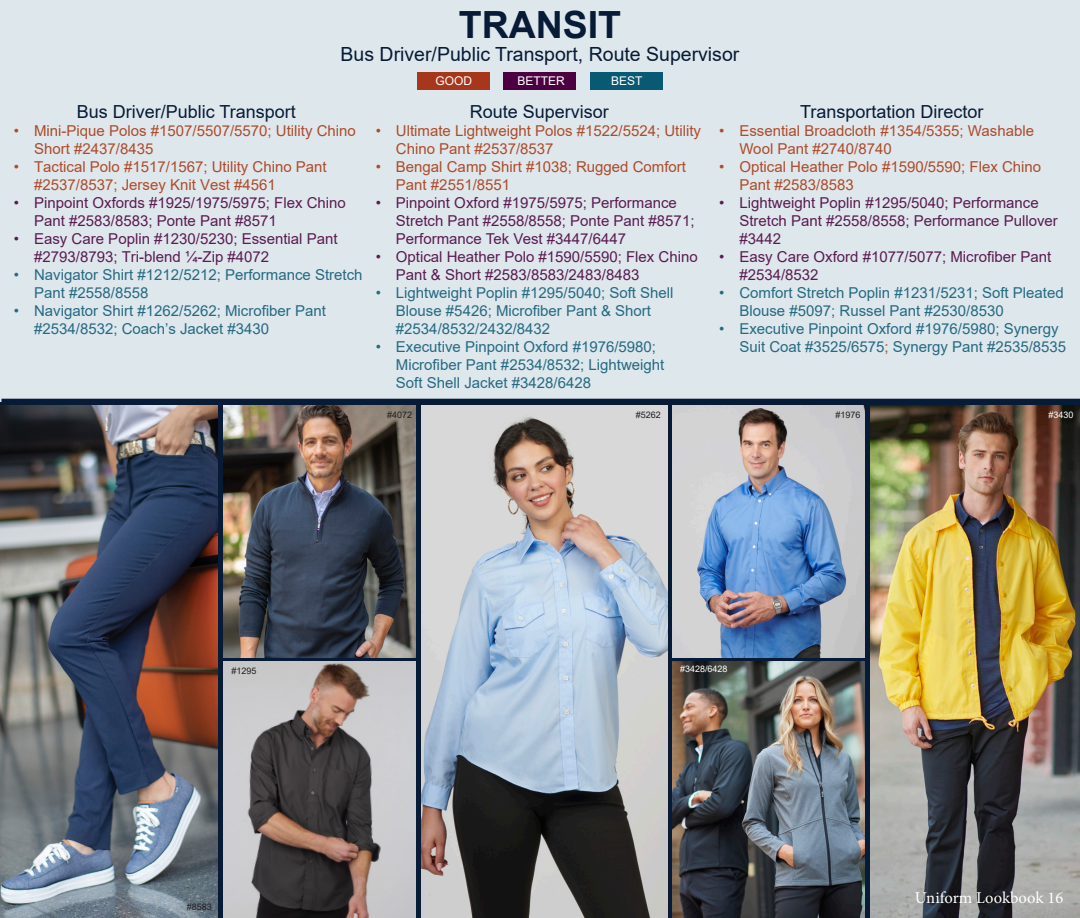
<style>
.page{position:relative;width:1080px;height:918px;background:#fff}
.page>*{position:absolute;margin:0;border:0;box-sizing:border-box;transform-origin:0 0}
.t1{font:700 37.5px "Arial";color:#071b36}
.t2{font:19.5px "Arial";color:#071b36}
.t3{font:18px "Arial";color:#071b36}
.t4{font:16.5px "Minion Pro";color:#fff}
.t5{font:15px/18px "Arial";color:#256a82}
.t6{font:15px/18px "Arial";color:#5a1b51}
.t7{font:15px/18px "Arial";color:#ae4b2a}
.t8{font:12px "Arial";color:#fff}
.t9{font:9px "Arial";color:#231f20}
.t10{font:9px "Arial";color:#fff}
.s1{color:#ae4b2a}
</style>
<div class="page">
<div style="left:0;top:401px;width:1080px;height:517px;background:#071b36"></div>
<div style="left:0;top:0;width:1080px;height:402px;background:#dee7ec"></div>
<hr style="left:2px;top:399px;width:1078px;height:4px;background:#071b36">
<div style="left:417px;top:72px;width:72px;height:18px;background:#a6361c"></div>
<div style="left:504px;top:72px;width:72px;height:18px;background:#4c0042"></div>
<div style="left:591px;top:72px;width:72px;height:18px;background:#085a72"></div>
<img style="left:0;top:405px;width:218px;height:513px">
<img style="left:870px;top:405px;width:209px;height:513px">
<img style="left:421px;top:405px;width:246px;height:513px">
<img style="left:223px;top:405px;width:193px;height:253px">
<img style="left:223px;top:661px;width:193px;height:257px">
<img style="left:672px;top:405px;width:193px;height:253px">
<img style="left:672px;top:661px;width:193px;height:257px">
<h1 class="t1" style="left:459px;top:-2px;width:164px">TRANSIT</h1>
<h2 class="t2" style="left:341px;top:41px;width:400px">Bus Driver/Public Transport, Route Supervisor</h2>
<p class="t3" style="left:77px;top:99px;width:221px">Bus Driver/Public Transport</p>
<p class="t7" style="left:34px;top:121px;width:323px;text-indent:-20px">• Mini-Pique Polos #1507/5507/5570; Utility Chino<br>Short #2437/8435</p>
<p class="t7" style="left:34px;top:157px;width:294px;text-indent:-20px">• Tactical Polo #1517/1567; Utility Chino Pant #2537/8537; Jersey Knit Vest #4561</p>
<p class="t6" style="left:34px;top:193px;width:313px;text-indent:-20px">• Pinpoint Oxfords #1925/1975/5975; Flex Chino<br>Pant #2583/8583; Ponte Pant #8571</p>
<p class="t6" style="left:34px;top:229px;width:305px;text-indent:-20px">• Easy Care Poplin #1230/5230; Essential Pant #2793/8793; Tri-blend ¼-Zip #4072</p>
<p class="t5" style="left:34px;top:265px;width:330px;text-indent:-20px">• Navigator Shirt #1212/5212; Performance Stretch<br>Pant #2558/8558</p>
<p class="t5" style="left:34px;top:301px;width:293px;text-indent:-20px">• Navigator Shirt #1262/5262; Microfiber Pant #2534/8532; Coach’s Jacket #3430</p>
<p class="t8" style="left:435px;top:72px;width:38px">GOOD</p>
<p class="t8" style="left:517px;top:72px;width:49px">BETTER</p>
<p class="t8" style="left:611px;top:72px;width:33px">BEST</p>
<p class="t3" style="left:470px;top:99px;width:141px">Route Supervisor</p>
<p class="t7" style="left:396px;top:121px;width:307px;text-indent:-20px">• Ultimate Lightweight Polos #1522/5524; Utility<br>Chino Pant #2537/8537</p>
<p class="t7" style="left:396px;top:157px;width:292px;text-indent:-20px">• Bengal Camp Shirt #1038; Rugged Comfort<br>Pant #2551/8551</p>
<p class="t6" style="left:396px;top:193px;width:300px;text-indent:-20px">• Pinpoint Oxford #1975/5975; Performance<br>Stretch Pant #2558/8558; Ponte Pant #8571;<br>Performance Tek Vest #3447/6447</p>
<p class="t6" style="left:396px;top:247px;width:303px;text-indent:-20px">• Optical Heather Polo #1590/5590; Flex Chino<br>Pant &amp; Short #2583/8583/2483/8483</p>
<p class="t5" style="left:396px;top:283px;width:279px;text-indent:-20px">• Lightweight Poplin #1295/5040; Soft Shell<br>Blouse #5426; Microfiber Pant &amp; Short #2534/8532/2432/8432</p>
<p class="t5" style="left:396px;top:337px;width:270px;text-indent:-20px">• Executive Pinpoint Oxford #1976/5980;<br>Microfiber Pant #2534/8532; Lightweight<br>Soft Shell Jacket #3428/6428</p>
<p class="t3" style="left:800px;top:99px;width:185px">Transportation Director</p>
<p class="t7" style="left:739px;top:121px;width:296px;text-indent:-20px">• Essential Broadcloth #1354/5355; Washable<br>Wool Pant #2740/8740</p>
<p class="t7" style="left:739px;top:157px;width:303px;text-indent:-20px">• Optical Heather Polo #1590/5590; Flex Chino<br>Pant #2583/8583</p>
<p class="t6" style="left:739px;top:193px;width:320px;text-indent:-20px">• Lightweight Poplin #1295/5040; Performance<br>Stretch Pant #2558/8558; Performance Pullover #3442</p>
<p class="t6" style="left:739px;top:247px;width:313px;text-indent:-20px">• Easy Care Oxford #1077/5077; Microfiber Pant #2534/8532</p>
<p class="t5" style="left:739px;top:283px;width:326px;text-indent:-20px">• Comfort Stretch Poplin #1231/5231; Soft Pleated<br>Blouse #5097; Russel Pant #2530/8530</p>
<p class="t5" style="left:739px;top:319px;width:328px;text-indent:-20px">• Executive Pinpoint Oxford #1976/5980; Synergy<br>Suit Coat #3525/6575<span class="s1">;</span> Synergy Pant #2535/8535</p>
<p class="t9" style="left:387px;top:408px;width:27px">#4072</p>
<p class="t9" style="left:636px;top:408px;width:27px">#5262</p>
<p class="t9" style="left:835px;top:408px;width:27px">#1976</p>
<p class="t10" style="left:1048px;top:408px;width:27px">#3430</p>
<p class="t9" style="left:232px;top:664px;width:27px">#1295</p>
<p class="t9" style="left:187px;top:901px;width:27px">#8583</p>
<p class="t10" style="left:680px;top:663px;width:49px">#3428/6428</p>
<p class="t4" style="left:915px;top:886px;width:150px">Uniform Lookbook 16</p>
<p class="t4" style="left:1056px;top:887px;width:9px">1</p>
</div>
